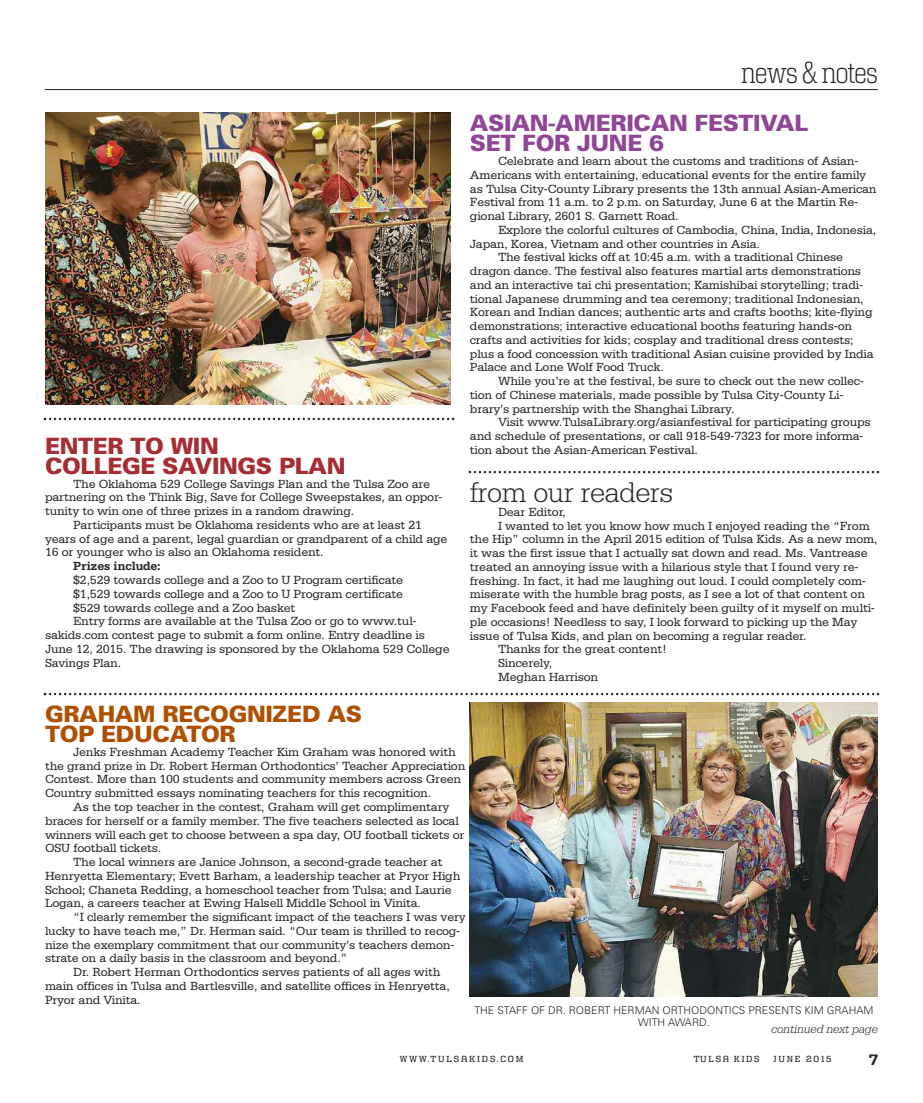
<style>
.page{position:relative;width:923px;height:1103px;background:#fff}
.page>*{position:absolute;margin:0;border:0;box-sizing:border-box;transform-origin:0 0}
.t1{font:300 30px "Serifa";letter-spacing:-.015em;color:#272627}
.t2{font:300 condensed 30px "Girard Slab";letter-spacing:-.035em;color:#272627}
.t3{font:900 22.5px/20px "Univers";letter-spacing:-.015em;color:#914596}
.t4{font:900 22.5px/20px "Univers";letter-spacing:-.015em;color:#ae5000}
.t5{font:900 22.5px "Univers";letter-spacing:-.015em;color:#a62d34}
.t6{font:700 15px "Girard Slab";color:#272627}
.t7{font:12.5px/13.8px "Serifa";letter-spacing:-.015em;color:#272627}
.t8{font:italic 300 12.5px "Serifa";letter-spacing:-.015em;color:#272627}
.t9{font:700 12.5px "Serifa";letter-spacing:-.015em;color:#272627}
.t10{font:300 10.62px/11.9px "Univers";color:#272627;text-align:center}
.t11{font:500 8.75px "Girard Slab";letter-spacing:.2em;color:#272627}
</style>
<div class="page">
<svg style="left:44px;top:692px;width:835px;height:3px"></svg>
<svg style="left:44px;top:418px;width:410px;height:2px"></svg>
<svg style="left:468px;top:471px;width:411px;height:2px"></svg>
<hr style="left:45px;top:89px;width:833px;height:1px;background:#272627">
<img style="left:45px;top:112px;width:405px;height:292px">
<img style="left:470px;top:702px;width:408px;height:294px">
<h1 class="t2" style="left:741px;top:62px;width:138px">news &amp; notes</h1>
<h2 class="t3" style="left:470px;top:115px;width:339px">ASIAN-AMERICAN FESTIVAL<br>SET FOR JUNE 6</h2>
<p class="t7" style="left:470px;top:155px;width:408px;text-indent:28px">Celebrate and learn about the customs and traditions of Asian-Americans with entertaining, educational events for the entire family as Tulsa City-County Library presents the 13th annual Asian-American Festival from 11 a.m. to 2 p.m. on Saturday, June 6 at the Martin Re&shy;gional Library, 2601 S. Garnett Road.</p>
<p class="t7" style="left:498px;top:224px;width:380px">Explore the colorful cultures of Cambodia, China, India, Indonesia,</p>
<p class="t7" style="left:470px;top:238px;width:292px">Japan, Korea, Vietnam and other countries in Asia.</p>
<p class="t7" style="left:498px;top:251px;width:346px">The festival kicks off at 10:45 a.m. with a traditional Chinese</p>
<p class="t7" style="left:470px;top:265px;width:393px">dragon dance. The festival also features martial arts demonstrations</p>
<p class="t7" style="left:470px;top:279px;width:395px">and an interactive tai chi presentation; Kamishibai storytelling; tradi-</p>
<p class="t7" style="left:470px;top:293px;width:395px">tional Japanese drumming and tea ceremony; traditional Indonesian,</p>
<p class="t7" style="left:470px;top:306px;width:404px">Korean and Indian dances; authentic arts and crafts booths; kite-flying</p>
<p class="t7" style="left:470px;top:320px;width:383px">demonstrations; interactive educational booths featuring hands-on</p>
<p class="t7" style="left:470px;top:334px;width:385px">crafts and activities for kids; cosplay and traditional dress contests;</p>
<p class="t7" style="left:470px;top:348px;width:405px">plus a food concession with traditional Asian cuisine provided by India</p>
<p class="t7" style="left:470px;top:361px;width:195px">Palace and Lone Wolf Food Truck.</p>
<p class="t7" style="left:498px;top:375px;width:367px">While you’re at the festival, be sure to check out the new collec-</p>
<p class="t7" style="left:470px;top:389px;width:375px">tion of Chinese materials, made possible by Tulsa City-County Li-</p>
<p class="t7" style="left:470px;top:403px;width:266px">brary’s partnership with the Shanghai Library.</p>
<p class="t7" style="left:498px;top:416px;width:374px">Visit www.TulsaLibrary.org/asianfestival for participating groups</p>
<p class="t7" style="left:470px;top:430px;width:395px">and schedule of presentations, or call 918-549-7323 for more informa-</p>
<h2 class="t5" style="left:45px;top:437px;width:175px">ENTER TO WIN</h2>
<p class="t7" style="left:470px;top:444px;width:230px">tion about the Asian-American Festival.</p>
<h2 class="t5" style="left:45px;top:458px;width:302px">COLLEGE SAVINGS PLAN</h2>
<p class="t7" style="left:73px;top:478px;width:358px">The Oklahoma 529 College Savings Plan and the Tulsa Zoo are</p>
<p class="t7" style="left:45px;top:491px;width:399px">partnering on the Think Big, Save for College Sweepstakes, an oppor-</p>
<p class="t7" style="left:45px;top:505px;width:311px">tunity to win one of three prizes in a random drawing.</p>
<p class="t7" style="left:73px;top:519px;width:350px">Participants must be Oklahoma residents who are at least 21</p>
<p class="t7" style="left:45px;top:533px;width:404px">years of age and a parent, legal guardian or grandparent of a child age</p>
<p class="t7" style="left:45px;top:546px;width:280px">16 or younger who is also an Oklahoma resident.</p>
<p class="t9" style="left:73px;top:562px;width:89px">Prizes include:</p>
<p class="t7" style="left:73px;top:574px;width:331px">$2,529 towards college and a Zoo to U Program certificate</p>
<p class="t7" style="left:73px;top:588px;width:331px">$1,529 towards college and a Zoo to U Program certificate</p>
<p class="t7" style="left:73px;top:601px;width:224px">$529 towards college and a Zoo basket</p>
<p class="t7" style="left:73px;top:615px;width:345px">Entry forms are available at the Tulsa Zoo or go to www.tul-</p>
<p class="t7" style="left:45px;top:629px;width:381px">sakids.com contest page to submit a form online. Entry deadline is</p>
<p class="t7" style="left:45px;top:643px;width:406px">June 12, 2015. The drawing is sponsored by the Oklahoma 529 College</p>
<p class="t7" style="left:45px;top:656px;width:78px">Savings Plan.</p>
<h2 class="t4" style="left:45px;top:706px;width:318px">GRAHAM RECOGNIZED AS<br>TOP EDUCATOR</h2>
<p class="t7" style="left:45px;top:746px;width:422px;text-indent:28px">Jenks Freshman Academy Teacher Kim Graham was honored with the grand prize in Dr. Robert Herman Orthodontics’ Teacher Appreciation Contest. More than 100 students and community members across Green Country submitted essays nominating teachers for this recognition.</p>
<p class="t7" style="left:73px;top:801px;width:377px">As the top teacher in the contest, Graham will get complimentary</p>
<p class="t7" style="left:45px;top:814px;width:415px">braces for herself or a family member. The five teachers selected as local</p>
<p class="t7" style="left:45px;top:828px;width:421px">winners will each get to choose between a spa day, OU football tickets or</p>
<p class="t7" style="left:45px;top:842px;width:118px">OSU football tickets.</p>
<p class="t7" style="left:73px;top:856px;width:371px">The local winners are Janice Johnson, a second-grade teacher at</p>
<p class="t7" style="left:45px;top:869px;width:417px">Henryetta Elementary; Evett Barham, a leadership teacher at Pryor High</p>
<p class="t7" style="left:45px;top:883px;width:408px">School; Chaneta Redding, a homeschool teacher from Tulsa; and Laurie</p>
<p class="t7" style="left:45px;top:897px;width:377px">Logan, a careers teacher at Ewing Halsell Middle School in Vinita.</p>
<p class="t7" style="left:73px;top:911px;width:394px">“I clearly remember the significant impact of the teachers I was very</p>
<p class="t7" style="left:45px;top:924px;width:417px">lucky to have teach me,” Dr. Herman said. “Our team is thrilled to recog-</p>
<p class="t7" style="left:45px;top:938px;width:411px">nize the exemplary commitment that our community’s teachers demon-</p>
<p class="t7" style="left:45px;top:952px;width:304px">strate on a daily basis in the classroom and beyond.”</p>
<p class="t7" style="left:73px;top:966px;width:369px">Dr. Robert Herman Orthodontics serves patients of all ages with</p>
<p class="t7" style="left:45px;top:979px;width:406px">main offices in Tulsa and Bartlesville, and satellite offices in Henryetta,</p>
<p class="t7" style="left:45px;top:993px;width:97px">Pryor and Vinita.</p>
<h1 class="t1" style="left:470px;top:482px;width:204px">from our readers</h1>
<p class="t7" style="left:498px;top:506px;width:70px">Dear Editor,</p>
<p class="t7" style="left:498px;top:519px;width:373px">I wanted to let you know how much I enjoyed reading the “From</p>
<p class="t7" style="left:470px;top:533px;width:409px">the Hip” column in the April 2015 edition of Tulsa Kids. As a new mom,</p>
<p class="t7" style="left:470px;top:547px;width:399px">it was the first issue that I actually sat down and read. Ms. Vantrease</p>
<p class="t7" style="left:470px;top:561px;width:390px">treated an annoying issue with a hilarious style that I found very re-</p>
<p class="t7" style="left:470px;top:574px;width:397px">freshing. In fact, it had me laughing out loud. I could completely com-</p>
<p class="t7" style="left:470px;top:588px;width:396px">miserate with the humble brag posts, as I see a lot of that content on</p>
<p class="t7" style="left:470px;top:602px;width:407px">my Facebook feed and have definitely been guilty of it myself on multi-</p>
<p class="t7" style="left:470px;top:616px;width:389px">ple occasions! Needless to say, I look forward to picking up the May</p>
<p class="t7" style="left:470px;top:629px;width:338px">issue of Tulsa Kids, and plan on becoming a regular reader.</p>
<p class="t7" style="left:498px;top:643px;width:170px">Thanks for the great content!</p>
<p class="t7" style="left:498px;top:657px;width:56px">Sincerely,</p>
<p class="t7" style="left:498px;top:671px;width:102px">Meghan Harrison</p>
<p class="t10" style="left:474px;top:1005px;width:400px">THE STAFF OF DR. ROBERT HERMAN ORTHODONTICS PRESENTS KIM GRAHAM<br>WITH AWARD.</p>
<p class="t8" style="left:771px;top:1025px;width:108px">continued next page</p>
<p class="t11" style="left:399px;top:1055px;width:125px">WWW.TULSAKIDS.COM</p>
<p class="t11" style="left:693px;top:1055px;width:68px">TULSA KIDS</p>
<p class="t11" style="left:773px;top:1055px;width:60px">JUNE 2015</p>
<p class="t6" style="left:868px;top:1055px;width:11px">7</p>
</div>
